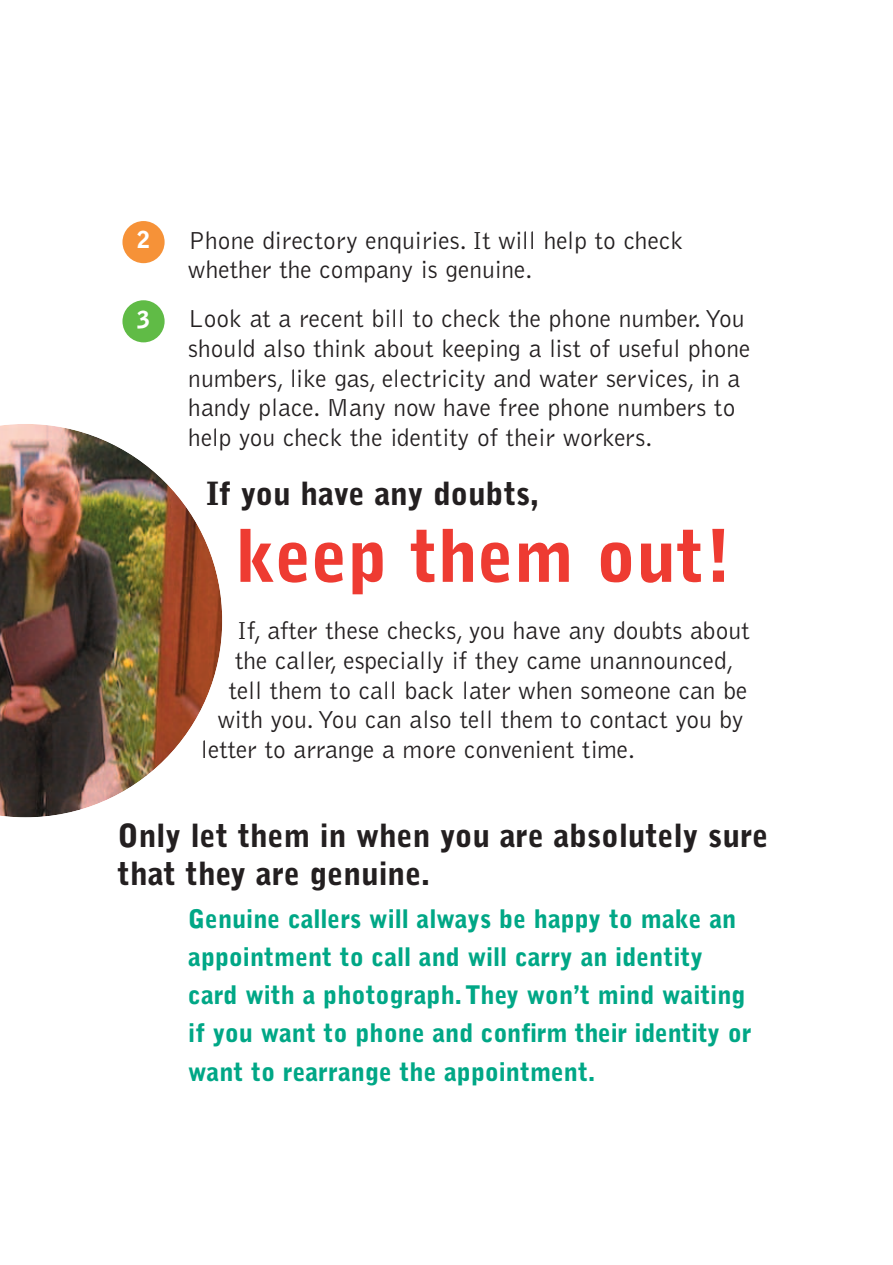
<style>
.page{position:relative;width:893px;height:1265px;background:#fff}
.page>*{position:absolute;margin:0;border:0;box-sizing:border-box;transform-origin:0 0}
.t1{font:900 72.15px "Bell Gothic";color:#ee3b32}
.t2{font:900 31.8px/38.2px "Bell Gothic";color:#231f20}
.t3{font:300 25.5px/29.7px "Bell Gothic";color:#231f20}
.t4{font:900 25.5px/38.2px "Bell Gothic";color:#00a786}
.t5{font:900 23.4px "Bell Gothic";color:#fff}
</style>
<div class="page">
<img style="left:0;top:221px;width:223px;height:597px">
<p class="t5" style="left:137px;top:231px;width:14px">2</p>
<p class="t5" style="left:137px;top:310px;width:14px">3</p>
<p class="t3" style="left:188px;top:227px;width:496px">Phone directory enquiries. It will help to check whether the company is genuine.</p>
<p class="t3" style="left:188px;top:305px;width:563px">Look at a recent bill to check the phone number. You should also think about keeping a list of useful phone numbers, like gas, electricity and water services, in a handy place. Many now have free phone numbers to help you check the identity of their workers.</p>
<p class="t2" style="left:206px;top:477px;width:334px">If you have any doubts,</p>
<h1 class="t1" style="left:235px;top:529px;width:498px">keep them out!</h1>
<p class="t3" style="left:237px;top:617px;width:514px">If, after these checks, you have any doubts about</p>
<p class="t3" style="left:235px;top:647px;width:500px">the caller, especially if they came unannounced,</p>
<p class="t3" style="left:229px;top:676px;width:520px">tell them to call back later when someone can be</p>
<p class="t3" style="left:218px;top:706px;width:527px">with you. You can also tell them to contact you by</p>
<p class="t3" style="left:201px;top:736px;width:435px">letter to arrange a more convenient time.</p>
<p class="t2" style="left:118px;top:819px;width:652px">Only let them in when you are absolutely sure that they are genuine.</p>
<p class="t4" style="left:188px;top:901px;width:565px">Genuine callers will always be happy to make an appointment to call and will carry an identity card with a photograph.They won’t mind waiting if you want to phone and confirm their identity or want to rearrange the appointment.</p>
</div>
